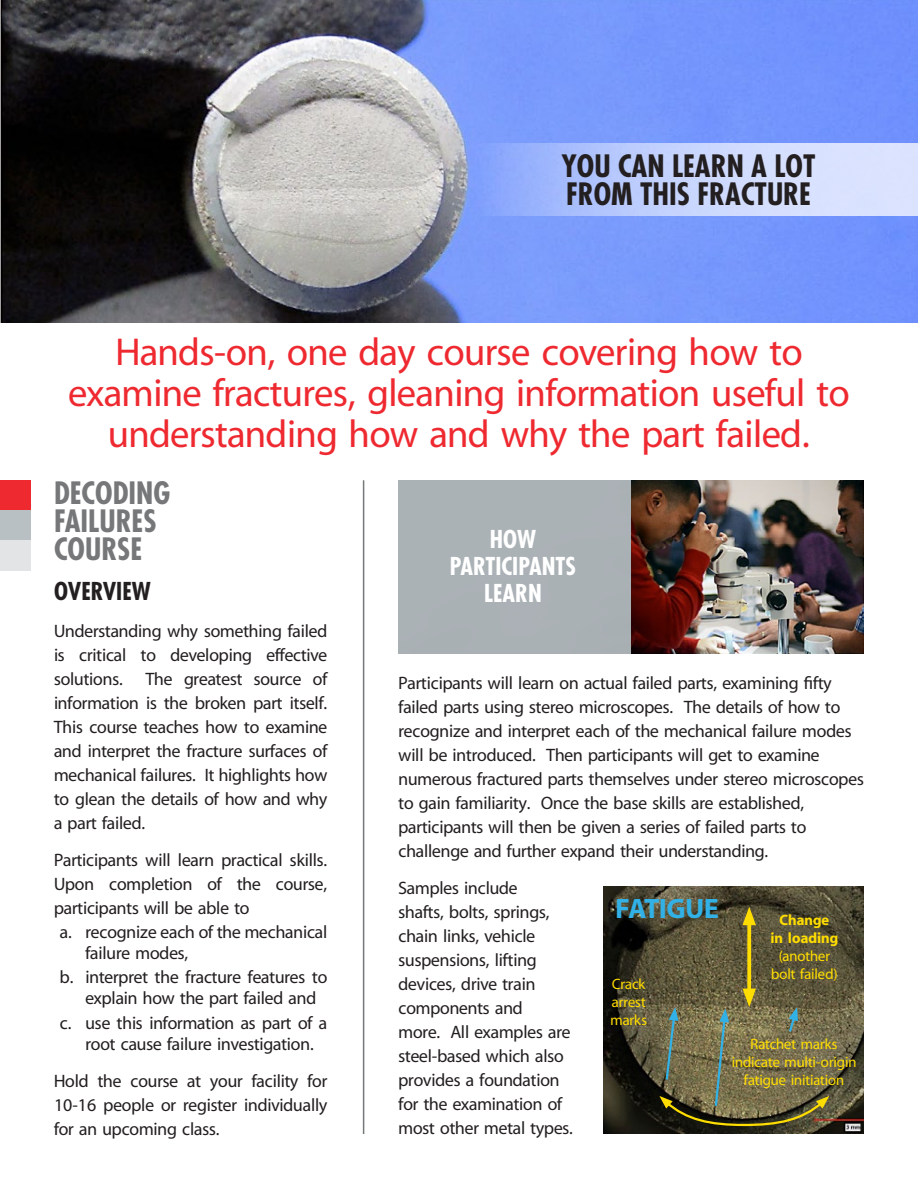
<style>
.page{position:relative;width:918px;height:1188px;background:#fff}
.page>*{position:absolute;margin:0;border:0;box-sizing:border-box;transform-origin:0 0}
.t1{font:39px/40.8px "Redford";color:#ee2930;text-align:center}
.t2{font:700 condensed 30px/28.8px "Futura";color:#231f20}
.t3{font:700 condensed 30px/27.9px "Futura";color:#757779}
.t4{font:700 28.2px "Redford";color:#32b1e6}
.t5{font:700 condensed 24px/27px "Futura";color:#fff;text-align:center}
.t6{font:700 condensed 24px "Futura";color:#231f20}
.t7{font:18px/24px "Redford";color:#231f20}
.t8{font:15px/18px "Redford";letter-spacing:.005em;color:#fd0;text-align:center}
.t9{font:700 15px/18px "Redford";letter-spacing:.005em;color:#fd0;text-align:center}
</style>
<div class="page">
<img style="left:0;top:0;width:918px;height:323px">
<svg style="left:472px;top:144px;width:446px;height:72px;background:#becefd"></svg>
<hr style="left:363px;top:480px;width:1px;height:654px;background:#757779">
<img style="left:631px;top:480px;width:233px;height:173px">
<div style="left:399px;top:480px;width:232px;height:173px;background:#abb1b6"></div>
<img style="left:604px;top:887px;width:260px;height:247px">
<div style="left:0;top:480px;width:30px;height:31px;background:#ee2930"></div>
<div style="left:0;top:511px;width:30px;height:30px;background:#b8c0c4"></div>
<div style="left:0;top:541px;width:30px;height:30px;background:#e3e4e6"></div>
<svg style="left:747px;top:925px;width:4px;height:64px"></svg>
<svg style="left:743px;top:907px;width:13px;height:18px"></svg>
<svg style="left:659px;top:989px;width:170px;height:138px;background:#6f6947"></svg>
<h2 class="t2" style="left:562px;top:151px;width:255px">YOU CAN LEARN A LOT<br>FROM THIS FRACTURE</h2>
<h1 class="t1" style="left:69px;top:333px;width:782px">Hands-on, one day course covering how to examine fractures, gleaning information useful to understanding how and why the part failed.</h1>
<h2 class="t3" style="left:54px;top:479px;width:118px">DECODING<br>FAILURES<br>COURSE</h2>
<h3 class="t6" style="left:54px;top:576px;width:98px">OVERVIEW</h3>
<p class="t7" style="left:54px;top:620px;width:275px;text-align:justify">Understanding why something failed is critical to developing effective solutions.</p>
<p class="t7" style="left:54px;top:668px;width:275px;text-align:justify;text-indent:92px">The greatest source of information is the broken part itself.<br>This course teaches how to examine and interpret the fracture surfaces of mechanical failures. It highlights how to glean the details of how and why a part failed.</p>
<p class="t7" style="left:54px;top:849px;width:275px">Participants will learn practical skills.</p>
<p class="t7" style="left:54px;top:873px;width:275px">Upon completion of the course,</p>
<p class="t7" style="left:54px;top:897px;width:197px">participants will be able to</p>
<p class="t7" style="left:60px;top:921px;width:269px">a. recognize each of the mechanical</p>
<p class="t7" style="left:60px;top:942px;width:269px;text-indent:26px">failure modes,<br>b. interpret the fracture features to</p>
<p class="t7" style="left:60px;top:987px;width:269px;text-indent:26px">explain how the part failed and c. use this information as part of a</p>
<p class="t7" style="left:54px;top:1026px;width:275px;line-height:36.9px;text-indent:32px">root cause failure investigation.<br>Hold the course at your facility for</p>
<p class="t7" style="left:54px;top:1093px;width:275px">10-16 people or register individually for an upcoming class.</p>
<h3 class="t5" style="left:450px;top:525px;width:128px">HOW<br>PARTICIPANTS<br>LEARN</h3>
<p class="t7" style="left:399px;top:672px;width:467px">Participants will learn on actual failed parts, examining fifty failed parts using stereo microscopes. The details of how to recognize and interpret each of the mechanical failure modes will be introduced. Then participants will get to examine numerous fractured parts themselves under stereo microscopes to gain familiarity. Once the base skills are established, participants will then be given a series of failed parts to challenge and further expand their understanding.</p>
<p class="t7" style="left:399px;top:876px;width:176px">Samples include<br>shafts, bolts, springs, chain links, vehicle suspensions, lifting devices, drive train components and<br>more. All examples are steel-based which also provides a foundation for the examination of most other metal types.</p>
<h3 class="t4" style="left:615px;top:894px;width:105px">FATIGUE</h3>
<p class="t9" style="left:770px;top:911px;width:69px">Change<br>in loading</p>
<p class="t8" style="left:771px;top:947px;width:68px">(another bolt failed)</p>
<p class="t8" style="left:610px;top:975px;width:38px;text-align:justify">Crack arrest marks</p>
<p class="t8" style="left:732px;top:1036px;width:126px">Ratchet marks indicate multi-origin fatigue initiation</p>
</div>
